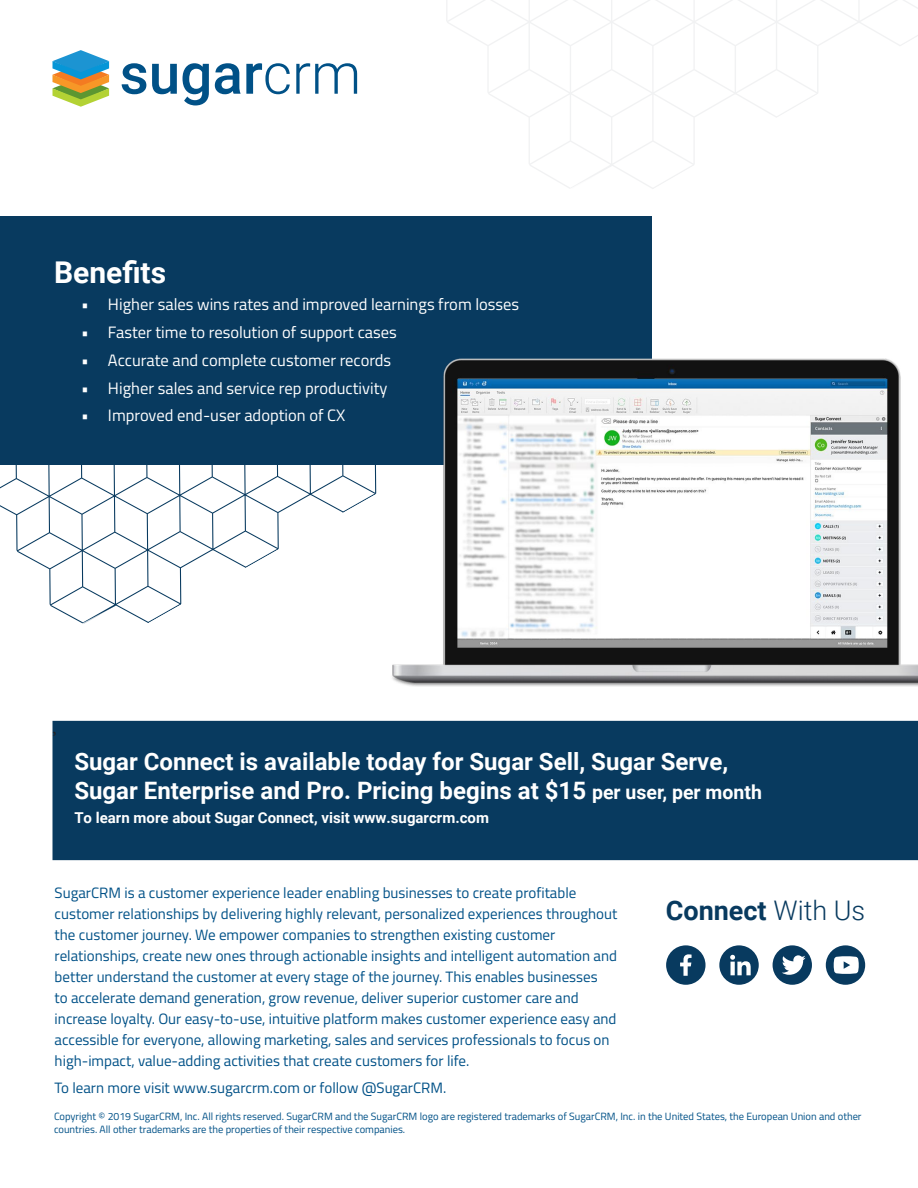
<style>
.page{position:relative;width:918px;height:1188px;background:#fff}
.page>*{position:absolute;margin:0;border:0;box-sizing:border-box;transform-origin:0 0}
.t1{font:700 30px "Roboto";color:#fff}
.t2{font:700 27px "Roboto";color:#083a5f}
.t3{font:700 24px/28.8px "Roboto";color:#fff}
.t4{font:18px "Minion Pro";color:#231f20}
.t5{font:16.5px "Titillium Web";color:#fff}
.t6{font:15px/21px "Titillium Web";color:#005187}
.t7{font:700 15px "Roboto";color:#fff}
.t8{font:10.5px/13.5px "Titillium Web";color:#005187}
.s1{font-style:inherit}
.s2{font-size:19.5px}
.s3{font-weight:300}
</style>
<div class="page">
<svg style="left:0;top:465px;width:377px;height:159px"></svg>
<svg style="left:446px;top:0;width:472px;height:189px"></svg>
<div style="left:0;top:216px;width:651px;height:249px;background:#083a5f"></div>
<div style="left:53px;top:721px;width:865px;height:139px;background:#083a5f"></div>
<svg style="left:53px;top:50px;width:56px;height:57px"></svg>
<svg style="left:122px;top:63px;width:24px;height:31px"></svg>
<svg style="left:152px;top:64px;width:25px;height:30px"></svg>
<svg style="left:183px;top:63px;width:26px;height:42px"></svg>
<svg style="left:215px;top:63px;width:25px;height:31px"></svg>
<svg style="left:246px;top:63px;width:44px;height:31px"></svg>
<svg style="left:296px;top:63px;width:61px;height:31px"></svg>
<div style="left:666px;top:945px;width:40px;height:40px;background:#083a5f;border-radius:50%"></div>
<div style="left:719px;top:945px;width:40px;height:40px;background:#083a5f;border-radius:50%"></div>
<div style="left:773px;top:945px;width:39px;height:40px;background:#083a5f;border-radius:50%"></div>
<div style="left:826px;top:945px;width:39px;height:40px;background:#083a5f;border-radius:50%"></div>
<svg style="left:680px;top:954px;width:12px;height:22px"></svg>
<svg style="left:730px;top:955px;width:21px;height:20px"></svg>
<svg style="left:782px;top:955px;width:24px;height:20px"></svg>
<svg style="left:834px;top:956px;width:25px;height:18px"></svg>
<img style="left:392px;top:359px;width:526px;height:328px">
<p class="t1" style="left:54px;top:251px;width:114px">Benefits</p>
<p class="t5" style="left:81px;top:293px;width:440px">• Higher sales wins rates and improved learnings from losses</p>
<p class="t5" style="left:81px;top:320px;width:317px">• Faster time to resolution of support cases</p>
<p class="t5" style="left:81px;top:348px;width:312px">• Accurate and complete customer records</p>
<p class="t5" style="left:81px;top:376px;width:308px">• Higher sales and service rep productivity</p>
<p class="t5" style="left:81px;top:404px;width:266px">• Improved end-user adoption of CX</p>
<p class="t4" style="left:52px;top:716px;width:6px">,</p>
<p class="t3" style="left:74px;top:746px;width:689px">Sugar Connect is available today for Sugar Sell, <span class="s1">Sugar Serve,<br>Sugar Enterprise and Pro.</span> Pricing begins at $15 <span class="s2">per user, per month</span></p>
<p class="t7" style="left:74px;top:808px;width:416px">To learn more about Sugar Connect, visit www.sugarcrm.com</p>
<p class="t6" style="left:55px;top:881px;width:564px">SugarCRM is a customer experience leader enabling businesses to create profitable customer relationships by delivering highly relevant, personalized experiences throughout the customer journey. We empower companies to strengthen existing customer relationships, create new ones through actionable insights and intelligent automation and better understand the customer at every stage of the journey. This enables businesses<br>to accelerate demand generation, grow revenue, deliver superior customer care and increase loyalty. Our easy-to-use, intuitive platform makes customer experience easy and accessible for everyone, allowing marketing, sales and services professionals to focus on high-impact, value-adding activities that create customers for life.</p>
<p class="t6" style="left:55px;top:1077px;width:393px">To learn more visit www.sugarcrm.com or follow @SugarCRM.</p>
<p class="t2" style="left:666px;top:892px;width:201px">Connect <span class="s3">With Us</span></p>
<p class="t8" style="left:54px;top:1109px;width:809px">Copyright © 2019 SugarCRM, Inc. All rights reserved. SugarCRM and the SugarCRM logo are registered trademarks of SugarCRM, Inc. in the United States, the European Union and other countries. All other trademarks are the properties of their respective companies.</p>
</div>
